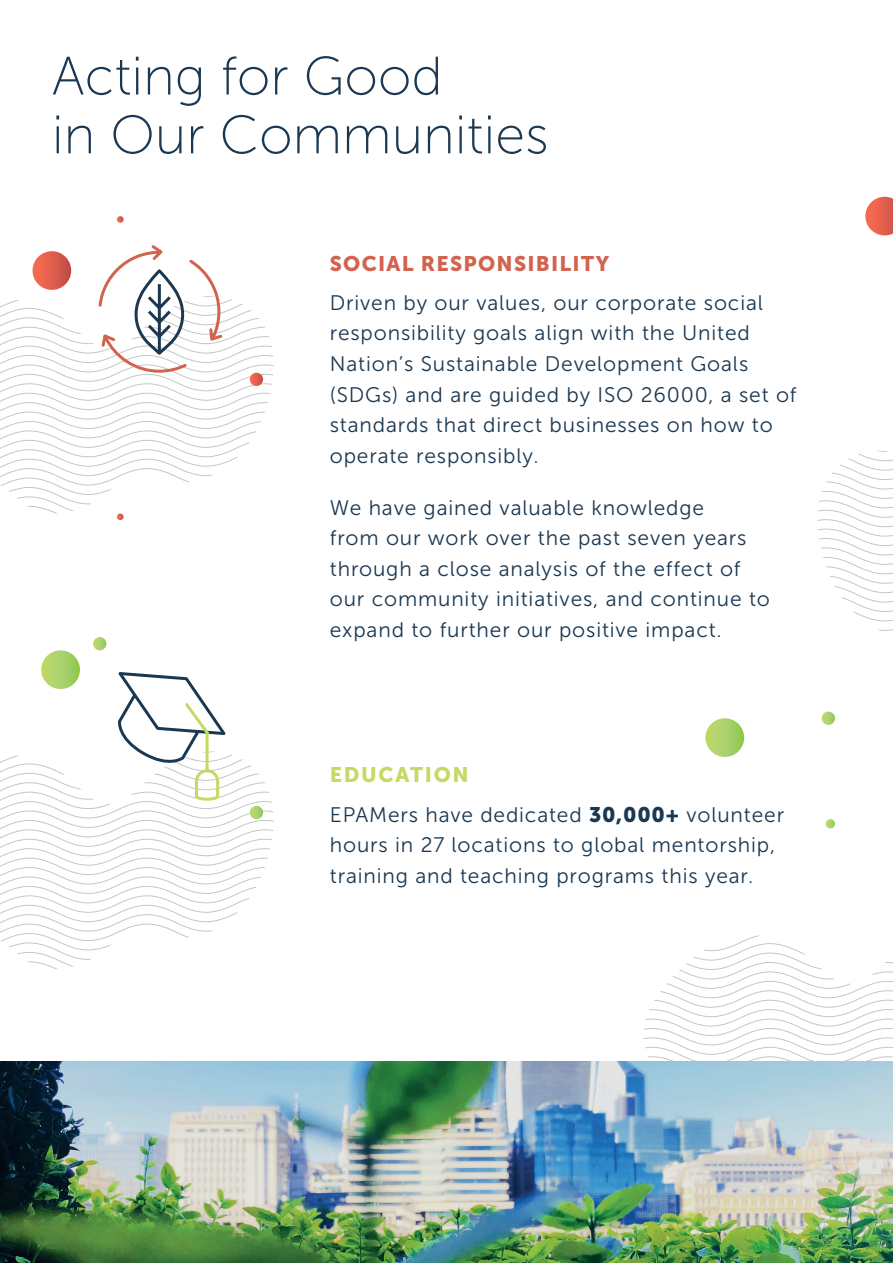
<style>
.page{position:relative;width:893px;height:1263px;background:#fff}
.page>*{position:absolute;margin:0;border:0;box-sizing:border-box;transform-origin:0 0}
.t1{font:54px/58.8px "Museo Sans 100";color:#1a3852}
.t2{font:21px/30.6px "Museo Sans 300";letter-spacing:.04em;color:#1a3852}
.t3{font:21px "Museo Sans 900";letter-spacing:.06em;color:#d2634e}
.t4{font:21px "Museo Sans 900";letter-spacing:.08em;color:#c3da64}
.s1{font-family:"Museo Sans 900"}
</style>
<div class="page">
<svg style="left:817px;top:451px;width:76px;height:180px"></svg>
<svg style="left:865px;top:197px;width:28px;height:38px"></svg>
<svg style="left:117px;top:216px;width:7px;height:7px"></svg>
<svg style="left:643px;top:935px;width:250px;height:126px"></svg>
<svg style="left:41px;top:650px;width:39px;height:39px"></svg>
<svg style="left:705px;top:718px;width:39px;height:39px"></svg>
<svg style="left:93px;top:637px;width:13px;height:13px"></svg>
<svg style="left:826px;top:819px;width:9px;height:9px"></svg>
<svg style="left:822px;top:712px;width:13px;height:13px"></svg>
<svg style="left:0;top:245px;width:274px;height:275px"></svg>
<svg style="left:0;top:670px;width:274px;height:299px"></svg>
<img style="left:0;top:1061px;width:893px;height:202px">
<h1 class="t1" style="left:52px;top:47px;width:498px">Acting for Good<br>in Our Communities</h1>
<p class="t3" style="left:330px;top:251px;width:281px">SOCIAL RESPONSIBILITY</p>
<p class="t2" style="left:330px;top:287px;width:468px">Driven by our values, our corporate social responsibility goals align with the United Nation’s Sustainable Development Goals (SDGs) and are guided by ISO 26000, a set of standards that direct businesses on how to operate responsibly.</p>
<p class="t2" style="left:330px;top:492px;width:442px">We have gained valuable knowledge<br>from our work over the past seven years through a close analysis of the effect of our community initiatives, and continue to expand to further our positive impact.</p>
<p class="t4" style="left:330px;top:763px;width:140px">EDUCATION</p>
<p class="t2" style="left:330px;top:799px;width:456px">EPAMers have dedicated <span class="s1">30,000+</span> volunteer hours in 27 locations to global mentorship, training and teaching programs this year.</p>
</div>
